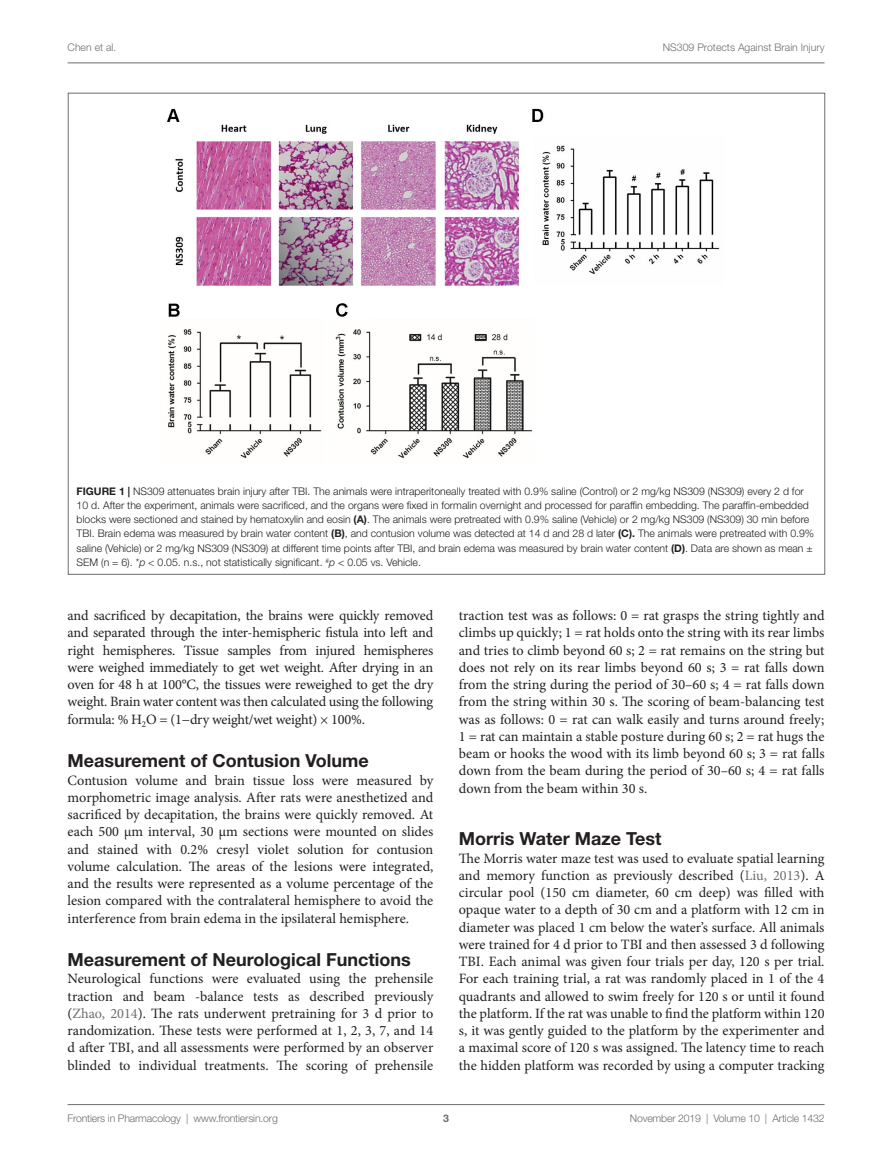
<style>
.page{position:relative;width:893px;height:1170px;background:#fff}
.page>*{position:absolute;margin:0;border:0;box-sizing:border-box;transform-origin:0 0}
._2{font:700 18px "Helvetica Neue LT Std";color:#231f20}
.T1{font:14.25px/17.2px "Minion Pro MTC";letter-spacing:-.005em;color:#231f20;text-align:justify}
.FC{font:300 10.5px/14.2px "Helvetica Neue LT Std";color:#231f20}
.DVA{font:300 10.5px "Helvetica Neue LT Std";letter-spacing:-.015em;color:#6c6d70}
.t1{font:700 10.5px "Helvetica Neue LT Std";color:#6c6d70}
.s1{font-weight:700}
.s2{font-style:italic}
.s3{color:#6c6d70}
</style>
<div class="page">
<hr style="left:68px;top:63px;width:756px;height:1px;background:#6c6d70">
<hr style="left:68px;top:1104px;width:756px;height:1px;background:#6c6d70">
<img style="left:167px;top:108px;width:553px;height:351px">
<p class="DVA" style="left:68px;top:41px;width:50px">Chen et al.</p>
<p class="DVA" style="left:663px;top:41px;width:163px">NS309 Protects Against Brain Injury</p>
<p class="FC" style="left:77px;top:484px;width:739px"><span class="s1">FIGURE 1 |</span> NS309 attenuates brain injury after TBI. The animals were intraperitoneally treated with 0.9% saline (Control) or 2 mg/kg NS309 (NS309) every 2 d for 10 d. After the experiment, animals were sacrificed, and the organs were fixed in formalin overnight and processed for paraffin embedding. The paraffin-embedded blocks were sectioned and stained by hematoxylin and eosin <span class="s1">(A)</span>. The animals were pretreated with 0.9% saline (Vehicle) or 2 mg/kg NS309 (NS309) 30 min before TBI. Brain edema was measured by brain water content <span class="s1">(B)</span>, and contusion volume was detected at 14 d and 28 d later <span class="s1">(C).</span> The animals were pretreated with 0.9% saline (Vehicle) or 2 mg/kg NS309 (NS309) at different time points after TBI, and brain edema was measured by brain water content <span class="s1">(D)</span>. Data are shown as mean ± SEM (n = 6). *<span class="s2">p</span> &lt; 0.05. n.s., not statistically significant. <sup>#</sup><span class="s2">p</span> &lt; 0.05 vs. Vehicle.</p>
<p class="T1" style="left:68px;top:607px;width:367px">and sacrificed by decapitation, the brains were quickly removed and separated through the inter-hemispheric fistula into left and right hemispheres. Tissue samples from injured hemispheres were weighed immediately to get wet weight. After drying in an oven for 48 h at 100°C, the tissues were reweighed to get the dry weight. Brain water content was then calculated using the following formula: % H<sub>2</sub>O = (1−dry weight/wet weight) × 100%.</p>
<p class="_2" style="left:68px;top:749px;width:303px">Measurement of Contusion Volume</p>
<p class="T1" style="left:68px;top:771px;width:367px">Contusion volume and brain tissue loss were measured by morphometric image analysis. After rats were anesthetized and sacrificed by decapitation, the brains were quickly removed. At each 500 μm interval, 30 μm sections were mounted on slides and stained with 0.2% cresyl violet solution for contusion volume calculation. The areas of the lesions were integrated, and the results were represented as a volume percentage of the lesion compared with the contralateral hemisphere to avoid the interference from brain edema in the ipsilateral hemisphere.</p>
<p class="_2" style="left:68px;top:948px;width:345px">Measurement of Neurological Functions</p>
<p class="T1" style="left:68px;top:970px;width:367px">Neurological functions were evaluated using the prehensile traction and beam -balance tests as described previously (<span class="s3">Zhao, 2014</span>). The rats underwent pretraining for 3 d prior to randomization. These tests were performed at 1, 2, 3, 7, and 14 d after TBI, and all assessments were performed by an observer blinded to individual treatments. The scoring of prehensile</p>
<p class="T1" style="left:459px;top:607px;width:367px">traction test was as follows: 0 = rat grasps the string tightly and climbs up quickly; 1 = rat holds onto the string with its rear limbs and tries to climb beyond 60 s; 2 = rat remains on the string but does not rely on its rear limbs beyond 60 s; 3 = rat falls down from the string during the period of 30–60 s; 4 = rat falls down from the string within 30 s. The scoring of beam-balancing test was as follows: 0 = rat can walk easily and turns around freely; 1 = rat can maintain a stable posture during 60 s; 2 = rat hugs the beam or hooks the wood with its limb beyond 60 s; 3 = rat falls down from the beam during the period of 30–60 s; 4 = rat falls down from the beam within 30 s.</p>
<p class="_2" style="left:459px;top:827px;width:204px">Morris Water Maze Test</p>
<p class="T1" style="left:459px;top:849px;width:367px">The Morris water maze test was used to evaluate spatial learning and memory function as previously described (<span class="s3">Liu, 2013</span>). A circular pool (150 cm diameter, 60 cm deep) was filled with opaque water to a depth of 30 cm and a platform with 12 cm in diameter was placed 1 cm below the water’s surface. All animals were trained for 4 d prior to TBI and then assessed 3 d following TBI. Each animal was given four trials per day, 120 s per trial.<br>For each training trial, a rat was randomly placed in 1 of the 4 quadrants and allowed to swim freely for 120 s or until it found the platform. If the rat was unable to find the platform within 120 s, it was gently guided to the platform by the experimenter and a maximal score of 120 s was assigned. The latency time to reach the hidden platform was recorded by using a computer tracking</p>
<p class="DVA" style="left:68px;top:1111px;width:212px">Frontiers in Pharmacology | www.frontiersin.org</p>
<p class="DVA" style="left:630px;top:1111px;width:196px">November 2019 | Volume 10 | Article 1432</p>
<p class="t1" style="left:443px;top:1111px;width:7px">3</p>
</div>
